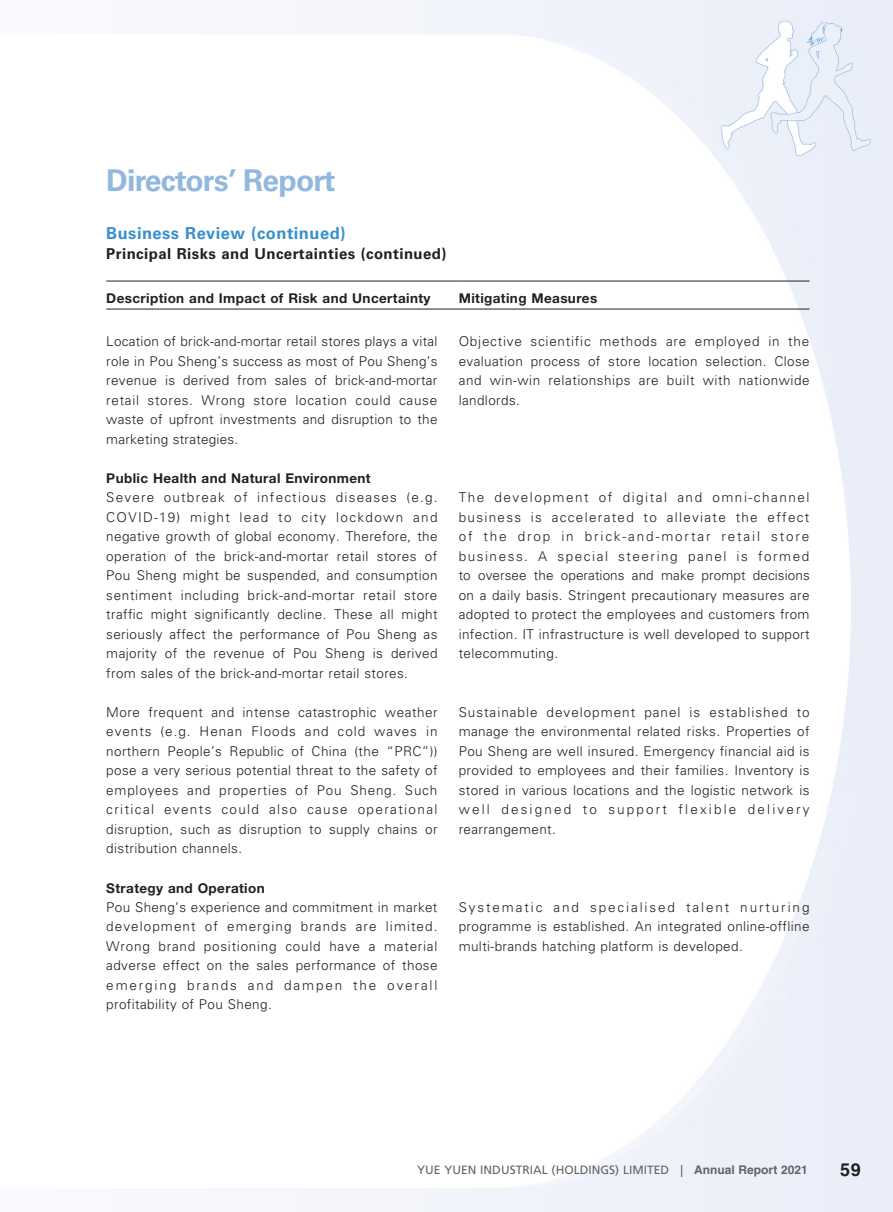
<style>
.page{position:relative;width:893px;height:1212px;background:#fff}
.page>*{position:absolute;margin:0;border:0;box-sizing:border-box;transform-origin:0 0}
.t1{font:700 30px "Univers LT Std";letter-spacing:-.025em;color:#91b8df}
.t2{font:700 18px "Helvetica LT Std";color:#231f20}
._01_H1{font:700 16.5px "Univers LT Std";letter-spacing:.03em;color:#3790cc}
._02_H2{font:700 15px "Univers LT Std";letter-spacing:.03em;color:#231f20}
._00_txt{font:300 13.5px/19.5px "Univers LT Std";letter-spacing:.03em;color:#231f20;text-align:justify}
._00_txt-2{font:700 13.5px "Helvetica Neue LT Std";letter-spacing:.03em;color:#231f20}
.t3{font:12px "Frutiger LT Std";letter-spacing:.005em;color:#636366}
.s1{font-family:"Helvetica LT Std";font-weight:700}
</style>
<div class="page">
<img style="left:106px;top:0;width:787px;height:1212px">
<hr style="left:106px;top:281px;width:353px;height:1px;background:#231f20">
<hr style="left:459px;top:281px;width:350px;height:1px;background:#231f20">
<hr style="left:106px;top:309px;width:353px;height:1px;background:#231f20">
<hr style="left:459px;top:309px;width:350px;height:1px;background:#231f20">
<h1 class="t1" style="left:106px;top:163px;width:231px">Directors’ Report</h1>
<p class="_01_H1" style="left:106px;top:224px;width:241px">Business Review (continued)</p>
<p class="_02_H2" style="left:106px;top:245px;width:342px">Principal Risks and Uncertainties (continued)</p>
<p class="_00_txt-2" style="left:106px;top:290px;width:326px">Description and Impact of Risk and Uncertainty</p>
<p class="_00_txt-2" style="left:459px;top:290px;width:140px">Mitigating Measures</p>
<p class="_00_txt" style="left:106px;top:332px;width:333px">Location of brick-and-mortar retail stores plays a vital role in Pou Sheng’s success as most of Pou Sheng’s revenue is derived from sales of brick-and-mortar retail stores. Wrong store location could cause waste of upfront investments and disruption to the marketing strategies.</p>
<p class="_00_txt" style="left:459px;top:332px;width:352px">Objective scientific methods are employed in the evaluation process of store location selection. Close and win-win relationships are built with nationwide landlords.</p>
<p class="_00_txt-2" style="left:106px;top:470px;width:266px">Public Health and Natural Environment</p>
<p class="_00_txt" style="left:106px;top:488px;width:333px">Severe outbreak of infectious diseases (e.g.<br>COVID-19) might lead to city lockdown and negative growth of global economy. Therefore, the operation of the brick-and-mortar retail stores of Pou Sheng might be suspended, and consumption sentiment including brick-and-mortar retail store traffic might significantly decline. These all might seriously affect the performance of Pou Sheng as majority of the revenue of Pou Sheng is derived from sales of the brick-and-mortar retail stores.</p>
<p class="_00_txt" style="left:459px;top:488px;width:353px">The development of digital and omni-channel business is accelerated to alleviate the effect of the drop in brick-and-mortar retail store business. A special steering panel is formed to oversee the operations and make prompt decisions on a daily basis. Stringent precautionary measures are adopted to protect the employees and customers from infection. IT infrastructure is well developed to support telecommuting.</p>
<p class="_00_txt" style="left:106px;top:702px;width:333px">More frequent and intense catastrophic weather events (e.g. Henan Floods and cold waves in northern People’s Republic of China (the “PRC”)) pose a very serious potential threat to the safety of employees and properties of Pou Sheng. Such critical events could also cause operational disruption, such as disruption to supply chains or distribution channels.</p>
<p class="_00_txt" style="left:459px;top:702px;width:352px">Sustainable development panel is established to manage the environmental related risks. Properties of Pou Sheng are well insured. Emergency financial aid is provided to employees and their families. Inventory is stored in various locations and the logistic network is well designed to support flexible delivery rearrangement.</p>
<p class="_00_txt-2" style="left:106px;top:880px;width:160px">Strategy and Operation</p>
<p class="_00_txt" style="left:106px;top:897px;width:333px">Pou Sheng’s experience and commitment in market development of emerging brands are limited.<br>Wrong brand positioning could have a material adverse effect on the sales performance of those emerging brands and dampen the overall profitability of Pou Sheng.</p>
<p class="_00_txt" style="left:459px;top:897px;width:352px">Systematic and specialised talent nurturing programme is established. An integrated online-offline multi-brands hatching platform is developed.</p>
<p class="t3" style="left:417px;top:1162px;width:392px">YUE YUEN INDUSTRIAL (HOLDINGS) LIMITED | <span class="s1">Annual Report 2021</span></p>
<h2 class="t2" style="left:840px;top:1158px;width:22px">59</h2>
</div>
